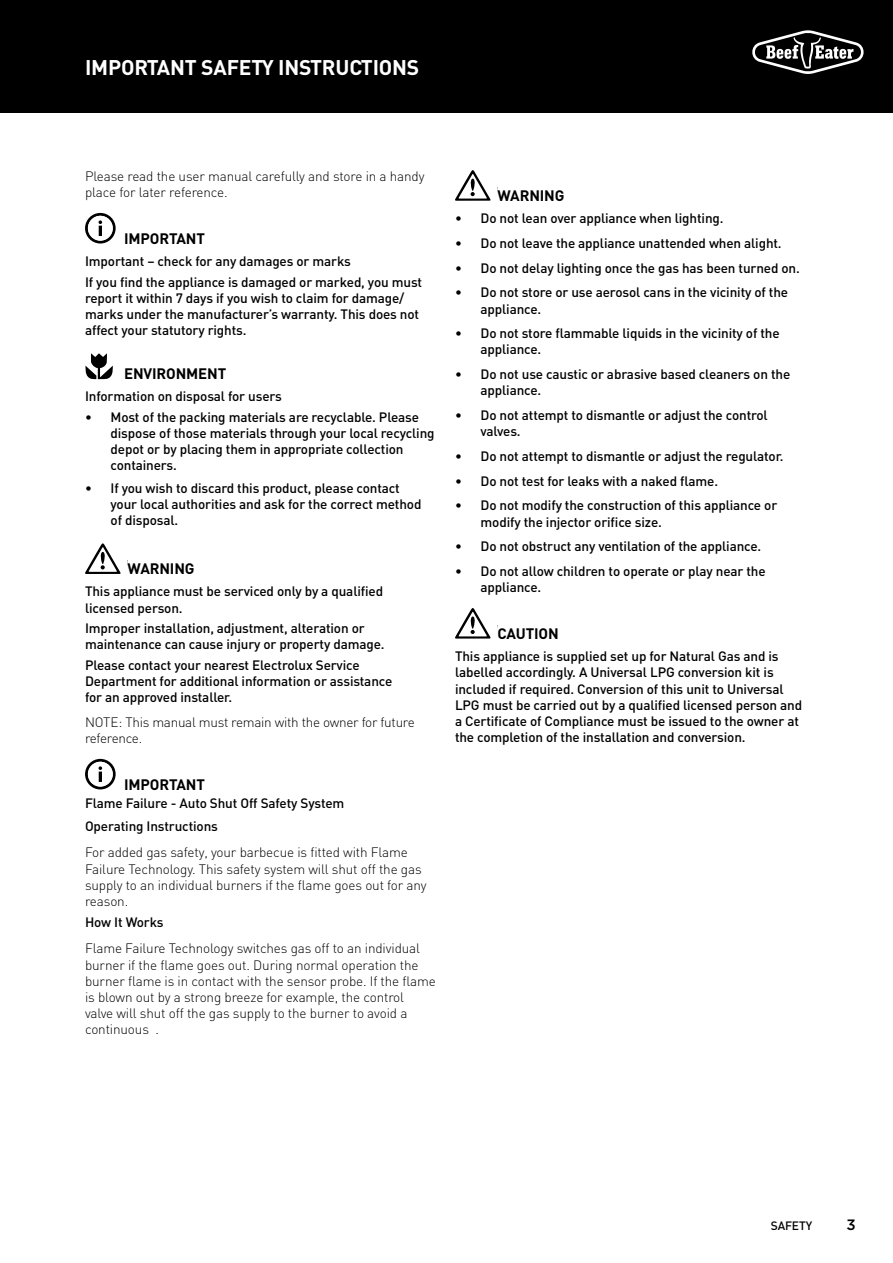
<style>
.page{position:relative;width:893px;height:1263px;background:#fff}
.page>*{position:absolute;margin:0;border:0;box-sizing:border-box;transform-origin:0 0}
.t1{font:700 21px "DIN";letter-spacing:-.01em;color:#fff}
.t2{font:18px "Westinghouse Gothic Bk";color:#000}
.t3{font:700 15px "DIN";letter-spacing:-.01em;color:#000}
.t4{font:500 15px "Gotham";color:#000}
.t5{font:500 13.5px/16.2px "DIN";letter-spacing:-.01em;color:#000}
.t6{font:300 13.5px/16.2px "DIN";letter-spacing:-.01em;color:#000}
.t7{font:500 12px "DIN";letter-spacing:-.01em;color:#000}
</style>
<div class="page">
<div style="left:0;top:0;width:893px;height:113px;background:#000"></div>
<svg style="left:752px;top:30px;width:112px;height:44px"></svg>
<svg style="left:85px;top:213px;width:31px;height:30px"></svg>
<svg style="left:85px;top:353px;width:28px;height:26px"></svg>
<svg style="left:85px;top:543px;width:36px;height:31px"></svg>
<svg style="left:85px;top:759px;width:31px;height:30px"></svg>
<svg style="left:455px;top:170px;width:36px;height:31px"></svg>
<svg style="left:455px;top:608px;width:36px;height:31px"></svg>
<h1 class="t1" style="left:85px;top:54px;width:336px">IMPORTANT SAFETY INSTRUCTIONS</h1>
<p class="t6" style="left:85px;top:168px;width:341px">Please read the user manual carefully and store in a handy place for later reference.</p>
<p class="t3" style="left:124px;top:229px;width:82px">IMPORTANT</p>
<h2 class="t2" style="left:125px;top:228px;width:131px">TIPS &amp; INFORMATION</h2>
<p class="t5" style="left:85px;top:251px;width:339px;line-height:20.4px">Important – check for any damages or marks<br>If you find the appliance is damaged or marked, you must</p>
<p class="t5" style="left:85px;top:290px;width:336px">report it within 7 days if you wish to claim for damage/ marks under the manufacturer’s warranty. This does not affect your statutory rights.</p>
<p class="t3" style="left:124px;top:364px;width:104px">ENVIRONMENT</p>
<h2 class="t2" style="left:124px;top:364px;width:136px">ENVIRONMENTAL TIPS</h2>
<p class="t5" style="left:85px;top:388px;width:198px">Information on disposal for users</p>
<p class="t5" style="left:111px;top:408px;width:326px;text-indent:-26px">• Most of the packing materials are recyclable. Please dispose of those materials through your local recycling depot or by placing them in appropriate collection containers.</p>
<p class="t5" style="left:111px;top:480px;width:312px;text-indent:-26px">• If you wish to discard this product, please contact your local authorities and ask for the correct method of disposal.</p>
<p class="t3" style="left:127px;top:559px;width:69px">WARNING</p>
<h2 class="t2" style="left:128px;top:558px;width:62px">WARNING</h2>
<p class="t5" style="left:85px;top:583px;width:300px">This appliance must be serviced only by a qualified licensed person.</p>
<p class="t5" style="left:85px;top:620px;width:301px">Improper installation, adjustment, alteration or maintenance can cause injury or property damage.</p>
<p class="t5" style="left:85px;top:656px;width:309px">Please contact your nearest Electrolux Service<br>Department for additional information or assistance for an approved installer.</p>
<p class="t6" style="left:85px;top:714px;width:331px">NOTE: This manual must remain with the owner for future reference.</p>
<p class="t3" style="left:124px;top:774px;width:82px">IMPORTANT</p>
<h2 class="t2" style="left:125px;top:774px;width:131px">TIPS &amp; INFORMATION</h2>
<p class="t5" style="left:85px;top:791px;width:261px;line-height:22.5px">Flame Failure - Auto Shut Off Safety System<br>Operating Instructions</p>
<p class="t6" style="left:85px;top:844px;width:343px">For added gas safety, your barbecue is fitted with Flame Failure Technology. This safety system will shut off the gas supply to an individual burners if the flame goes out for any reason.</p>
<p class="t5" style="left:85px;top:913px;width:80px">How It Works</p>
<p class="t6" style="left:85px;top:940px;width:352px">Flame Failure Technology switches gas off to an individual burner if the flame goes out. During normal operation the burner flame is in contact with the sensor probe. If the flame is blown out by a strong breeze for example, the control<br>valve will shut off the gas supply to the burner to avoid a continuous .</p>
<h2 class="t2" style="left:498px;top:184px;width:62px">WARNING</h2>
<p class="t5" style="left:455px;top:210px;width:270px">• Do not lean over appliance when lighting.</p>
<p class="t5" style="left:455px;top:234px;width:328px">• Do not leave the appliance unattended when alight.</p>
<p class="t5" style="left:455px;top:259px;width:346px">• Do not delay lighting once the gas has been turned on.</p>
<p class="t5" style="left:480px;top:284px;width:309px;text-indent:-26px">• Do not store or use aerosol cans in the vicinity of the appliance.</p>
<p class="t5" style="left:480px;top:325px;width:301px;text-indent:-26px">• Do not store flammable liquids in the vicinity of the appliance.</p>
<p class="t5" style="left:480px;top:366px;width:311px;text-indent:-26px">• Do not use caustic or abrasive based cleaners on the appliance.</p>
<p class="t5" style="left:480px;top:407px;width:289px;text-indent:-26px">• Do not attempt to dismantle or adjust the control valves.</p>
<p class="t5" style="left:455px;top:448px;width:330px">• Do not attempt to dismantle or adjust the regulator.</p>
<p class="t5" style="left:455px;top:472px;width:265px">• Do not test for leaks with a naked flame.</p>
<p class="t5" style="left:480px;top:497px;width:298px;text-indent:-26px">• Do not modify the construction of this appliance or modify the injector orifice size.</p>
<p class="t5" style="left:455px;top:538px;width:308px">• Do not obstruct any ventilation of the appliance.</p>
<p class="t5" style="left:480px;top:563px;width:287px;text-indent:-26px">• Do not allow children to operate or play near the appliance.</p>
<p class="t3" style="left:497px;top:623px;width:63px">CAUTION</p>
<p class="t3" style="left:497px;top:185px;width:69px">WARNING</p>
<h2 class="t2" style="left:498px;top:622px;width:62px">WARNING</h2>
<p class="t5" style="left:455px;top:648px;width:349px">This appliance is supplied set up for Natural Gas and is labelled accordingly. A Universal LPG conversion kit is included if required. Conversion of this unit to Universal LPG must be carried out by a qualified licensed person and a Certificate of Compliance must be issued to the owner at the completion of the installation and conversion.</p>
<p class="t7" style="left:771px;top:1218px;width:43px">SAFETY</p>
<p class="t4" style="left:846px;top:1215px;width:11px">3</p>
</div>
